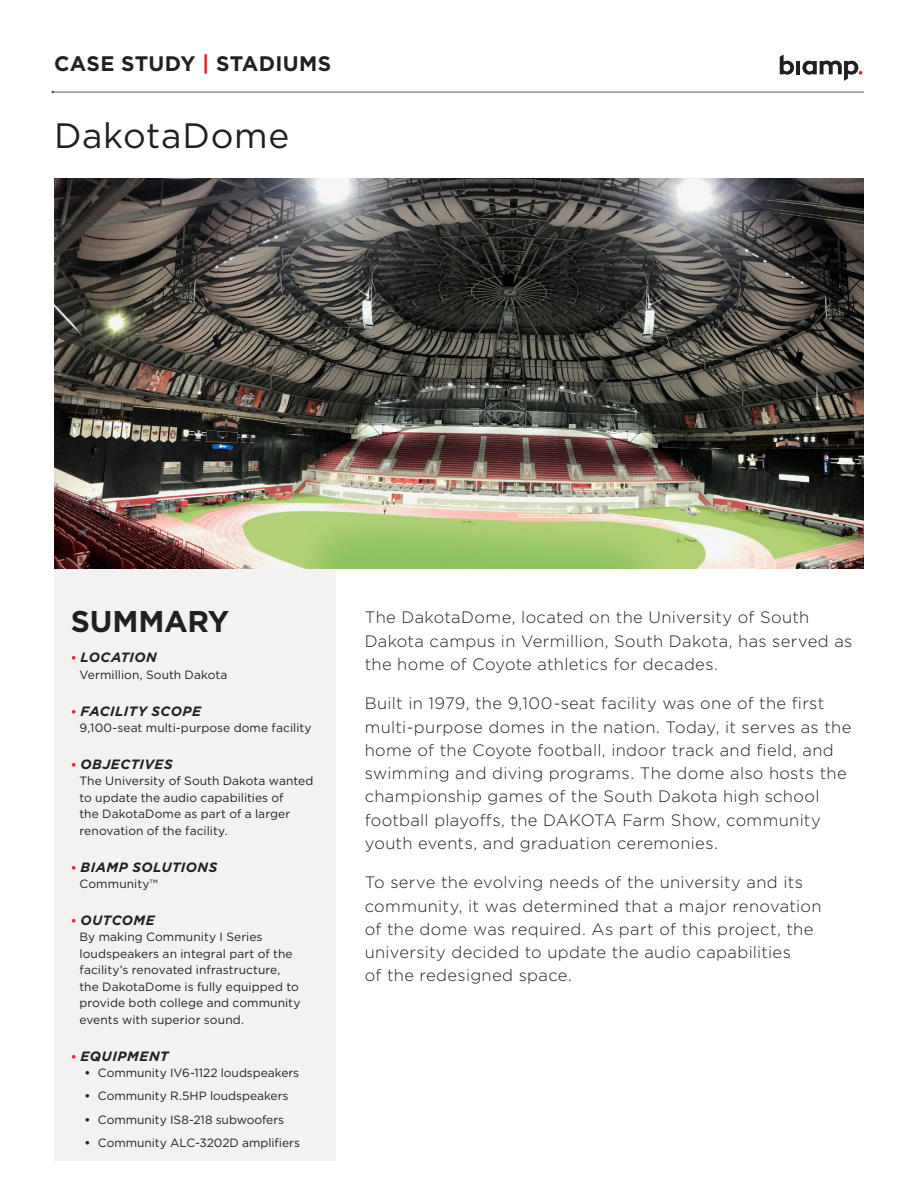
<style>
.page{position:relative;width:918px;height:1188px;background:#fff}
.page>*{position:absolute;margin:0;border:0;box-sizing:border-box;transform-origin:0 0}
.p_h1{font:35.25px "Gotham";letter-spacing:.02em;color:#231f20}
.p_h1-2{font:700 30px "Gotham";letter-spacing:-.01em;color:#231f20}
.p_h1-3{font:700 21px "Gotham";letter-spacing:.01em;color:#231f20}
.p_body{font:300 16.5px/23.2px "Gotham";letter-spacing:.02em;color:#231f20}
.t1{font:italic 700 13.5px "Gotham";letter-spacing:.03em;color:#231f20}
.p_body_summary{font:12px/16.5px "Gotham";letter-spacing:.005em;color:#231f20}
.s1{color:#dc272d}
.s2{font-style:normal;font-size:12px;color:#dc272d}
.s3{font-weight:700}
</style>
<div class="page">
<div style="left:54px;top:445px;width:281px;height:716px;background:#f2f2f3"></div>
<svg style="left:780px;top:55px;width:14px;height:20px"></svg>
<hr style="left:796px;top:61px;width:4px;height:13px;background:#231f20">
<svg style="left:802px;top:61px;width:60px;height:20px"></svg>
<img style="left:54px;top:178px;width:810px;height:391px">
<hr style="left:54px;top:92px;width:810px;height:1px;background:#5b5d61">
<p class="p_h1-3" style="left:54px;top:49px;width:279px">CASE STUDY <span class="s1">|</span> STADIUMS</p>
<p class="p_h1" style="left:54px;top:113px;width:237px">DakotaDome</p>
<p class="p_h1-2" style="left:71px;top:602px;width:160px">SUMMARY</p>
<p class="t1" style="left:71px;top:649px;width:87px"><span class="s2">•</span> LOCATION</p>
<p class="p_body_summary" style="left:80px;top:666px;width:149px">Vermillion, South Dakota</p>
<p class="t1" style="left:71px;top:702px;width:132px"><span class="s2">•</span> FACILITY SCOPE</p>
<p class="p_body_summary" style="left:80px;top:719px;width:234px">9,100-seat multi-purpose dome facility</p>
<p class="t1" style="left:71px;top:755px;width:103px"><span class="s2">•</span> OBJECTIVES</p>
<p class="p_body_summary" style="left:80px;top:773px;width:235px">The University of South Dakota wanted to update the audio capabilities of<br>the DakotaDome as part of a larger renovation of the facility.</p>
<p class="t1" style="left:71px;top:858px;width:148px"><span class="s2">•</span> BIAMP SOLUTIONS</p>
<p class="p_body_summary" style="left:80px;top:875px;width:80px">Community™</p>
<p class="t1" style="left:71px;top:911px;width:85px"><span class="s2">•</span> OUTCOME</p>
<p class="p_body_summary" style="left:80px;top:929px;width:222px">By making Community I Series loudspeakers an integral part of the facility’s renovated infrastructure, the DakotaDome is fully equipped to provide both college and community events with superior sound.</p>
<p class="t1" style="left:71px;top:1047px;width:99px"><span class="s2">•</span> EQUIPMENT</p>
<p class="p_body_summary" style="left:84px;top:1064px;width:216px"><span class="s3">•</span> Community IV6-1122 loudspeakers</p>
<p class="p_body_summary" style="left:84px;top:1088px;width:206px"><span class="s3">•</span> Community R.5HP loudspeakers</p>
<p class="p_body_summary" style="left:84px;top:1111px;width:201px"><span class="s3">•</span> Community IS8-218 subwoofers</p>
<p class="p_body_summary" style="left:84px;top:1134px;width:217px"><span class="s3">•</span> Community ALC-3202D amplifiers</p>
<p class="p_body" style="left:365px;top:605px;width:489px">The DakotaDome, located on the University of South<br>Dakota campus in Vermillion, South Dakota, has served as the home of Coyote athletics for decades.</p>
<p class="p_body" style="left:365px;top:691px;width:488px">Built in 1979, the 9,100-seat facility was one of the first multi-purpose domes in the nation. Today, it serves as the home of the Coyote football, indoor track and field, and swimming and diving programs. The dome also hosts the championship games of the South Dakota high school football playoffs, the DAKOTA Farm Show, community youth events, and graduation ceremonies.</p>
<p class="p_body" style="left:365px;top:870px;width:458px">To serve the evolving needs of the university and its community, it was determined that a major renovation of the dome was required. As part of this project, the university decided to update the audio capabilities<br>of the redesigned space.</p>
</div>
